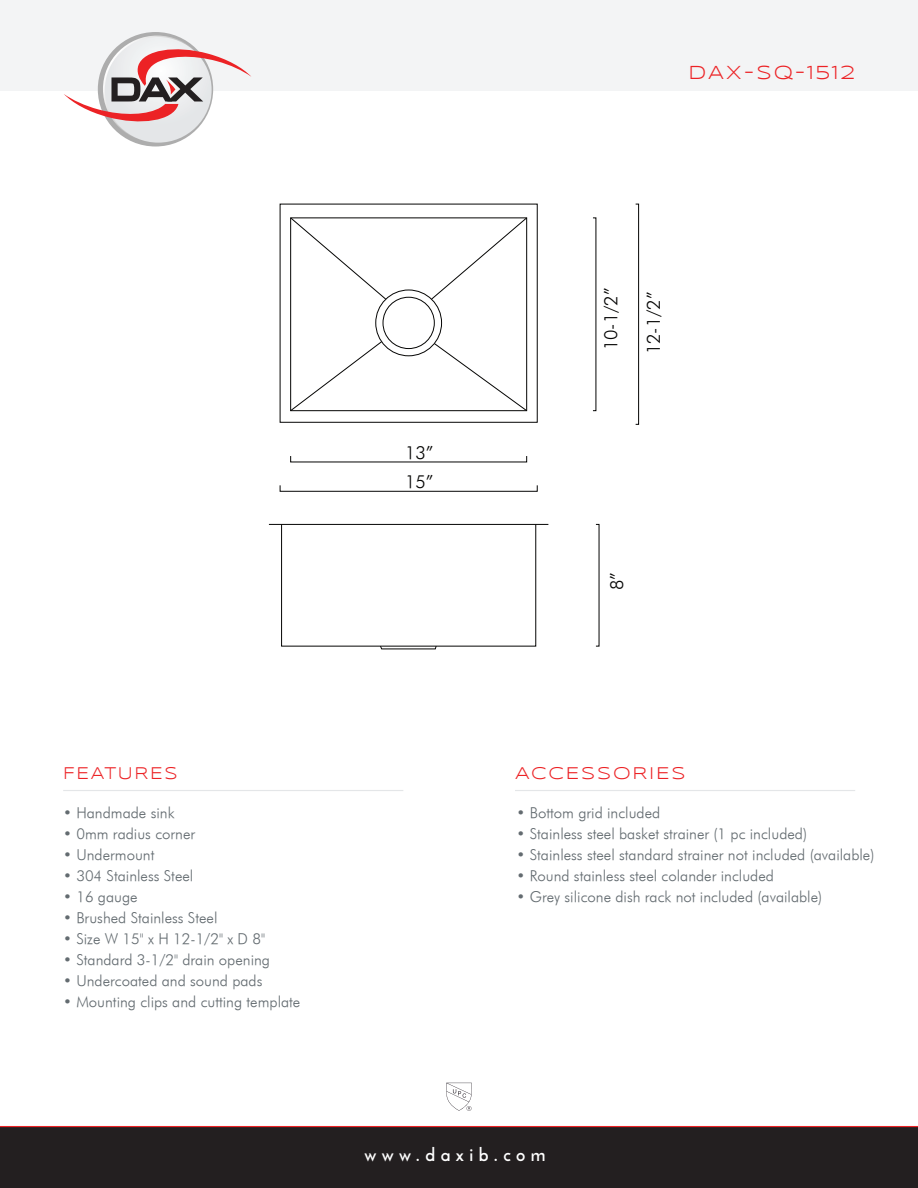
<style>
.page{position:relative;width:918px;height:1188px;background:#fff}
.page>*{position:absolute;margin:0;border:0;box-sizing:border-box;transform-origin:0 0}
.t1{font:19.5px "Syncopate";letter-spacing:.1em;color:#ec2225}
.t2{font:italic 18px "Futura";color:#050504}
.t3{font:700 18px "Josefin Sans";letter-spacing:.3em;color:#fff}
.t4{font:17.55px "Syncopate";letter-spacing:.1em;color:#ec2225}
.t5{font:17.55px "Syncopate";letter-spacing:.1em;color:#ec2225;scale:.96 1}
.t6{font:italic 15px "Futura";color:#636b70}
</style>
<div class="page">
<div style="left:0;top:1127px;width:918px;height:61px;background:#231f20"></div>
<svg style="left:196px;top:1127px;width:526px;height:1px"></svg>
<hr style="left:0;top:1126px;width:918px;height:1px;background:#ec2225">
<div style="left:0;top:0;width:918px;height:90px;background:#f3f4f5"></div>
<svg style="left:64px;top:36px;width:187px;height:107px"></svg>
<hr style="left:63px;top:790px;width:340px;height:1px;background:#e4e6e8">
<hr style="left:515px;top:790px;width:340px;height:1px;background:#e4e6e8">
<svg style="left:446px;top:1083px;width:26px;height:28px"></svg>
<div style="left:635px;top:204px;width:4px;height:221px;border:1px solid #050504"></div>
<div style="left:280px;top:485px;width:258px;height:7px;border:1px solid #050504"></div>
<div style="left:383px;top:297px;width:52px;height:52px;border:1px solid #050504;border-radius:50%"></div>
<div style="left:375px;top:290px;width:67px;height:66px;border:1px solid #050504;border-radius:50%"></div>
<svg style="left:430px;top:217px;width:98px;height:83px"></svg>
<svg style="left:290px;top:217px;width:97px;height:83px"></svg>
<svg style="left:290px;top:341px;width:93px;height:71px"></svg>
<svg style="left:433px;top:342px;width:95px;height:70px"></svg>
<hr style="left:269px;top:524px;width:279px;height:1px;background:#050504">
<div style="left:281px;top:524px;width:255px;height:123px;border:1px solid #050504"></div>
<svg style="left:379px;top:645px;width:58px;height:5px"></svg>
<p class="t2" style="left:405px;top:441px;width:30px">13”</p>
<p class="t2" style="left:405px;top:471px;width:30px">15”</p>
<h1 class="t1" style="left:688px;top:61px;width:168px">DAX-SQ-1512</h1>
<p class="t2" style="left:600px;top:350px;width:64px;rotate:-90deg">10-1/2”</p>
<p class="t2" style="left:642px;top:354px;width:64px;rotate:-90deg">12-1/2”</p>
<p class="t2" style="left:606px;top:590px;width:20px;rotate:-90deg">8”</p>
<p class="t5" style="left:63px;top:763px;width:121px">FEATURES</p>
<p class="t4" style="left:515px;top:763px;width:172px">ACCESSORIES</p>
<p class="t6" style="left:517px;top:804px;width:145px">• Bottom grid included</p>
<p class="t6" style="left:517px;top:825px;width:292px">• Stainless steel basket strainer (1 pc included)</p>
<p class="t6" style="left:517px;top:846px;width:359px">• Stainless steel standard strainer not included (available)</p>
<p class="t6" style="left:517px;top:867px;width:259px">• Round stainless steel colander included</p>
<p class="t6" style="left:517px;top:888px;width:307px">• Grey silicone dish rack not included (available)</p>
<p class="t6" style="left:63px;top:804px;width:113px">• Handmade sink</p>
<p class="t6" style="left:63px;top:825px;width:134px">• 0mm radius corner</p>
<p class="t6" style="left:63px;top:846px;width:93px">• Undermount</p>
<p class="t6" style="left:63px;top:867px;width:132px">• 304 Stainless Steel</p>
<p class="t6" style="left:63px;top:888px;width:76px">• 16 gauge</p>
<p class="t6" style="left:63px;top:909px;width:156px">• Brushed Stainless Steel</p>
<p class="t6" style="left:63px;top:930px;width:203px">• Size W 15" x H 12-1/2" x D 8"</p>
<p class="t6" style="left:63px;top:951px;width:208px">• Standard 3-1/2" drain opening</p>
<p class="t6" style="left:63px;top:972px;width:201px">• Undercoated and sound pads</p>
<p class="t6" style="left:63px;top:993px;width:239px">• Mounting clips and cutting template</p>
<p class="t3" style="left:365px;top:1144px;width:182px">www.daxib.com</p>
</div>
